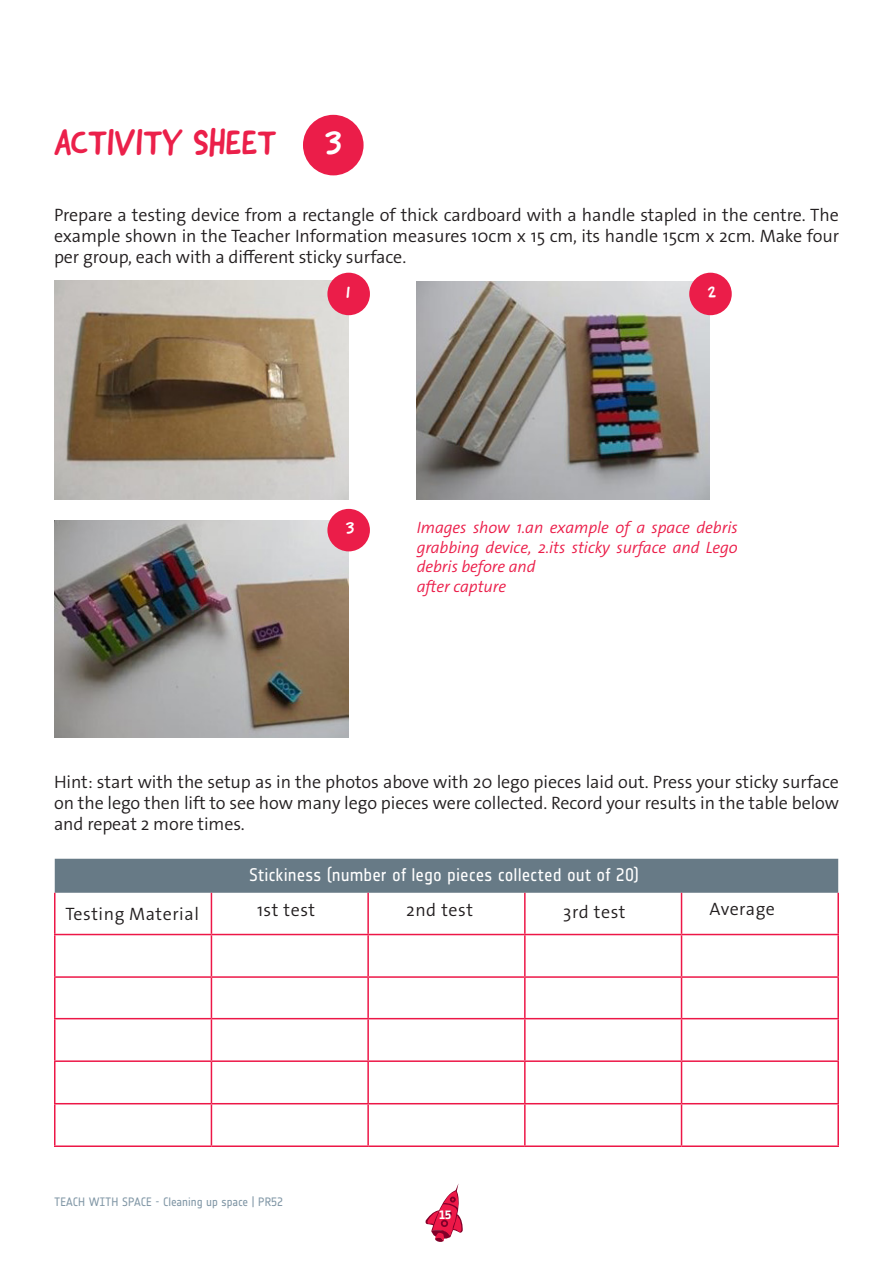
<style>
.page{position:relative;width:893px;height:1263px;background:#fff}
.page>*{position:absolute;margin:0;border:0;box-sizing:border-box;transform-origin:0 0}
.Activity_intro_text{font:36px "Good Dog New";letter-spacing:-.005em;color:#eb204a}
.Activity_intro_text-2{font:36px "Good Dog New";color:#fff}
.Activity_intro_text-3{font:300 18px/21px "The Sans Os F";letter-spacing:-.005em;color:#231f20;text-align:justify}
.Grey_box_title{font:18px "Notes Esa";color:#fff}
.Activity_title{font:300 18px "The Sans Os F";letter-spacing:.03em;color:#231f20}
.Activity_title-2{font:18px "Good Dog New";color:#fff}
.Activity_intro_text-4{font:italic 300 16.5px/19.5px "The Sans Os F";letter-spacing:-.005em;color:#eb1d49;text-align:justify}
.t1{font:12px "Notes Esa";color:#8197a6}
.t2{font:700 12px "Notes Esa";color:#fff}
</style>
<div class="page">
<svg style="left:425px;top:1184px;width:38px;height:58px"></svg>
<div style="left:444px;top:1210px;width:8px;height:7px;border:2px solid #800029;border-radius:50%"></div>
<div style="left:441px;top:1220px;width:7px;height:7px;border:2px solid #800029;border-radius:50%"></div>
<div style="left:303px;top:115px;width:61px;height:60px;background:#eb1d49;border-radius:50%"></div>
<img style="left:54px;top:281px;width:295px;height:219px">
<img style="left:54px;top:521px;width:295px;height:216px">
<img style="left:417px;top:282px;width:293px;height:218px">
<div style="left:327px;top:273px;width:43px;height:42px;background:#eb1d49;border-radius:50%"></div>
<div style="left:689px;top:273px;width:43px;height:42px;background:#eb1d49;border-radius:50%"></div>
<div style="left:327px;top:509px;width:43px;height:42px;background:#eb1d49;border-radius:50%"></div>
<div style="left:55px;top:859px;width:783px;height:34px;background:#677a86"></div>
<hr style="left:54px;top:893px;width:2px;height:41px;background:#ed1747">
<hr style="left:211px;top:893px;width:1px;height:41px;background:#ed1747">
<hr style="left:367px;top:893px;width:2px;height:41px;background:#ed1747">
<hr style="left:524px;top:893px;width:2px;height:41px;background:#ed1747">
<hr style="left:681px;top:893px;width:1px;height:41px;background:#ed1747">
<hr style="left:837px;top:893px;width:2px;height:41px;background:#ed1747">
<hr style="left:54px;top:934px;width:157px;height:1px;background:#ed1747">
<hr style="left:54px;top:935px;width:2px;height:41px;background:#ed1747">
<hr style="left:211px;top:934px;width:157px;height:1px;background:#ed1747">
<hr style="left:211px;top:935px;width:1px;height:41px;background:#ed1747">
<hr style="left:368px;top:934px;width:157px;height:1px;background:#ed1747">
<hr style="left:367px;top:935px;width:2px;height:41px;background:#ed1747">
<hr style="left:525px;top:934px;width:156px;height:1px;background:#ed1747">
<hr style="left:524px;top:935px;width:2px;height:41px;background:#ed1747">
<hr style="left:681px;top:934px;width:158px;height:1px;background:#ed1747">
<hr style="left:681px;top:935px;width:1px;height:41px;background:#ed1747">
<hr style="left:837px;top:935px;width:2px;height:41px;background:#ed1747">
<hr style="left:54px;top:976px;width:157px;height:2px;background:#ed1747">
<hr style="left:54px;top:978px;width:2px;height:40px;background:#ed1747">
<hr style="left:211px;top:976px;width:157px;height:2px;background:#ed1747">
<hr style="left:211px;top:978px;width:1px;height:40px;background:#ed1747">
<hr style="left:368px;top:976px;width:157px;height:2px;background:#ed1747">
<hr style="left:367px;top:978px;width:2px;height:40px;background:#ed1747">
<hr style="left:525px;top:976px;width:156px;height:2px;background:#ed1747">
<hr style="left:524px;top:978px;width:2px;height:40px;background:#ed1747">
<hr style="left:681px;top:976px;width:158px;height:2px;background:#ed1747">
<hr style="left:681px;top:978px;width:1px;height:40px;background:#ed1747">
<hr style="left:837px;top:978px;width:2px;height:40px;background:#ed1747">
<hr style="left:54px;top:1018px;width:157px;height:1px;background:#ed1747">
<hr style="left:54px;top:1019px;width:2px;height:41px;background:#ed1747">
<hr style="left:211px;top:1018px;width:157px;height:1px;background:#ed1747">
<hr style="left:211px;top:1019px;width:1px;height:41px;background:#ed1747">
<hr style="left:368px;top:1018px;width:157px;height:1px;background:#ed1747">
<hr style="left:367px;top:1019px;width:2px;height:41px;background:#ed1747">
<hr style="left:525px;top:1018px;width:156px;height:1px;background:#ed1747">
<hr style="left:524px;top:1019px;width:2px;height:41px;background:#ed1747">
<hr style="left:681px;top:1018px;width:158px;height:1px;background:#ed1747">
<hr style="left:681px;top:1019px;width:1px;height:41px;background:#ed1747">
<hr style="left:837px;top:1019px;width:2px;height:41px;background:#ed1747">
<hr style="left:54px;top:1060px;width:157px;height:2px;background:#ed1747">
<hr style="left:54px;top:1062px;width:2px;height:41px;background:#ed1747">
<hr style="left:211px;top:1060px;width:157px;height:2px;background:#ed1747">
<hr style="left:211px;top:1062px;width:1px;height:41px;background:#ed1747">
<hr style="left:368px;top:1060px;width:157px;height:2px;background:#ed1747">
<hr style="left:367px;top:1062px;width:2px;height:41px;background:#ed1747">
<hr style="left:525px;top:1060px;width:156px;height:2px;background:#ed1747">
<hr style="left:524px;top:1062px;width:2px;height:41px;background:#ed1747">
<hr style="left:681px;top:1060px;width:158px;height:2px;background:#ed1747">
<hr style="left:681px;top:1062px;width:1px;height:41px;background:#ed1747">
<hr style="left:837px;top:1062px;width:2px;height:41px;background:#ed1747">
<hr style="left:54px;top:1103px;width:157px;height:1px;background:#ed1747">
<hr style="left:54px;top:1104px;width:2px;height:41px;background:#ed1747">
<hr style="left:211px;top:1103px;width:157px;height:1px;background:#ed1747">
<hr style="left:211px;top:1104px;width:1px;height:41px;background:#ed1747">
<hr style="left:368px;top:1103px;width:157px;height:1px;background:#ed1747">
<hr style="left:367px;top:1104px;width:2px;height:41px;background:#ed1747">
<hr style="left:525px;top:1103px;width:156px;height:1px;background:#ed1747">
<hr style="left:524px;top:1104px;width:2px;height:41px;background:#ed1747">
<hr style="left:681px;top:1103px;width:158px;height:1px;background:#ed1747">
<hr style="left:681px;top:1104px;width:1px;height:41px;background:#ed1747">
<hr style="left:837px;top:1104px;width:2px;height:41px;background:#ed1747">
<hr style="left:54px;top:1145px;width:157px;height:2px;background:#ed1747">
<hr style="left:211px;top:1145px;width:157px;height:2px;background:#ed1747">
<hr style="left:368px;top:1145px;width:157px;height:2px;background:#ed1747">
<hr style="left:525px;top:1145px;width:156px;height:2px;background:#ed1747">
<hr style="left:681px;top:1145px;width:158px;height:2px;background:#ed1747">
<p class="Activity_intro_text" style="left:54px;top:119px;width:224px">ACTIVITY SHEET</p>
<p class="Activity_intro_text-2" style="left:325px;top:119px;width:19px">3</p>
<p class="Activity_intro_text-3" style="left:54px;top:204px;width:786px">Prepare a testing device from a rectangle of thick cardboard with a handle stapled in the centre. The example shown in the Teacher Information measures 10cm x 15 cm, its handle 15cm x 2cm. Make four per group, each with a different sticky surface.</p>
<p class="Activity_title-2" style="left:346px;top:280px;width:7px">1</p>
<p class="Activity_title-2" style="left:708px;top:280px;width:10px">2</p>
<p class="Activity_title-2" style="left:346px;top:516px;width:10px">3</p>
<p class="Activity_intro_text-4" style="left:417px;top:518px;width:323px">Images show 1.an example of a space debris grabbing device, 2.its sticky surface and Lego debris before and</p>
<p class="Activity_intro_text-4" style="left:417px;top:577px;width:91px">after capture</p>
<p class="Activity_intro_text-3" style="left:54px;top:771px;width:787px">Hint: start with the setup as in the photos above with 20 lego pieces laid out. Press your sticky surface on the lego then lift to see how many lego pieces were collected. Record your results in the table below and repeat 2 more times.</p>
<p class="Grey_box_title" style="left:249px;top:865px;width:391px">Stickiness (number of lego pieces collected out of 20)</p>
<p class="Activity_title" style="left:65px;top:903px;width:135px">Testing Material</p>
<p class="Activity_title" style="left:257px;top:898px;width:60px">1st test</p>
<p class="Activity_title" style="left:406px;top:898px;width:68px">2nd test</p>
<p class="Activity_title" style="left:563px;top:900px;width:64px">3rd test</p>
<p class="Activity_title" style="left:710px;top:897px;width:67px">Average</p>
<p class="t1" style="left:54px;top:1195px;width:231px">TEACH WITH SPACE - Cleaning up space | PR52</p>
<p class="t2" style="left:439px;top:1208px;width:13px">15</p>
</div>
